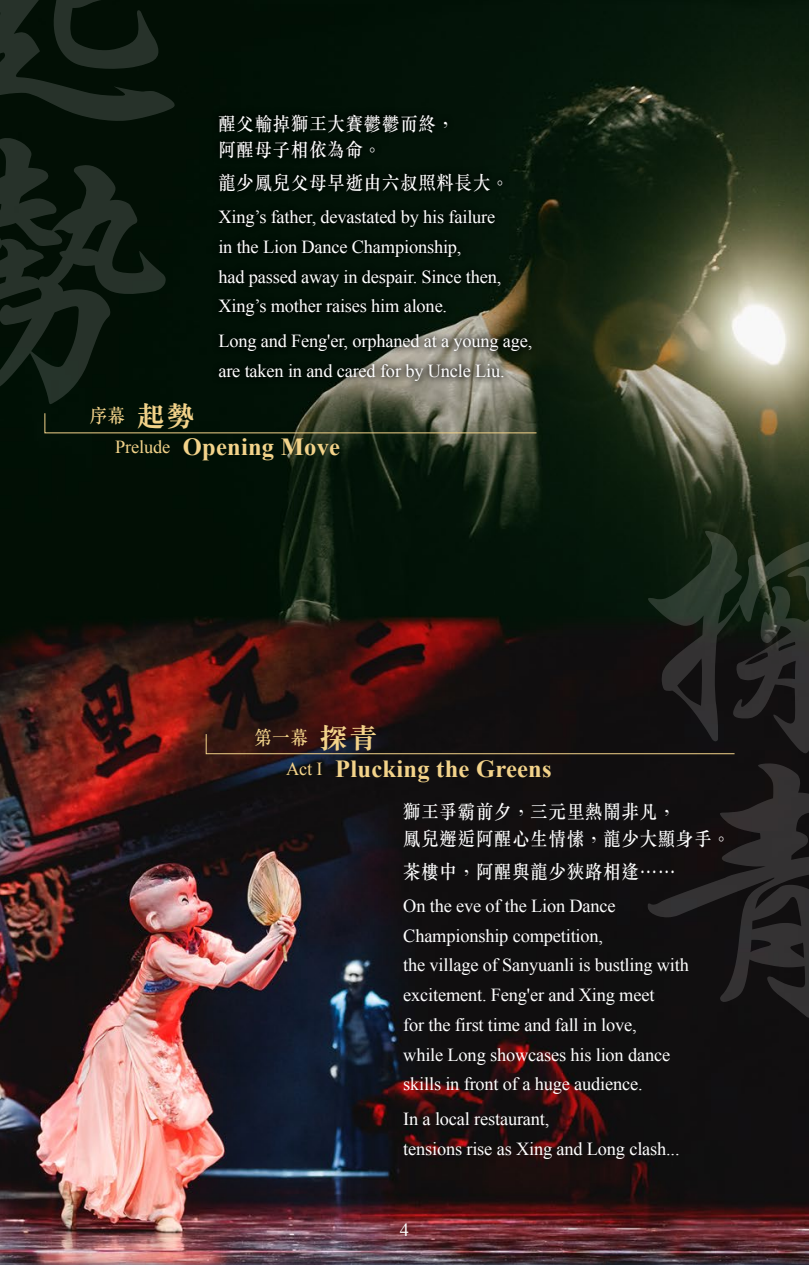
<style>
.page{position:relative;width:809px;height:1265px;background:#fff}
.page>*{position:absolute;margin:0;border:0;box-sizing:border-box;transform-origin:0 0}
.t1{font:700 24.5px "Times New Roman";letter-spacing:.01em;color:#f3d38a}
.t2{font:500 19.25px/26.2px "M Sung HK";letter-spacing:.05em;color:#fff;scale:.9 1}
.t3{font:500 19.25px "M Sung HK";color:#f3d38a;scale:.9 1}
.t4{font:18.38px/29.8px "Times New Roman";letter-spacing:-.01em;color:#fff}
.s1{font-weight:700;font-size:28.88px}
.s2{font-weight:400;font-size:18.38px}
</style>
<div class="page">
<img style="left:0;top:0;width:809px;height:1265px">
<svg style="left:0;top:0;width:175px;height:121px;background:#121e15"></svg>
<svg style="left:0;top:138px;width:166px;height:266px;background:#101d13"></svg>
<svg style="left:647px;top:763px;width:162px;height:255px;background:#1c1a1b"></svg>
<div style="left:211px;top:107px;width:327px;height:281px;background:#000;opacity:.8"></div>
<svg style="left:45px;top:413px;width:492px;height:20px;background:#2a3424"></svg>
<svg style="left:206px;top:531px;width:603px;height:223px;background:#1c1711"></svg>
<p class="t2" style="left:218px;top:109px;width:263px">醒父輸掉獅王大賽鬱鬱而終，阿醒母子相依為命。</p>
<p class="t2" style="left:218px;top:169px;width:324px">龍少鳳兒父母早逝由六叔照料長大。</p>
<p class="t4" style="left:218px;top:202px;width:284px">Xing’s father, devastated by his failure in the Lion Dance Championship,<br>had passed away in despair. Since then, Xing’s mother raises him alone.</p>
<p class="t4" style="left:218px;top:326px;width:315px">Long and Feng'er, orphaned at a young age, are taken in and cared for by Uncle Liu.</p>
<p class="t3" style="left:90px;top:403px;width:118px">序幕 <span class="s1">起勢</span></p>
<h1 class="t1" style="left:115px;top:429px;width:226px"><span class="s2">Prelude</span> Opening Move</h1>
<p class="t3" style="left:254px;top:725px;width:139px">第一幕 <span class="s1">探青</span></p>
<h1 class="t1" style="left:286px;top:751px;width:267px"><span class="s2">Act I</span> Plucking the Greens</h1>
<p class="t2" style="left:403px;top:798px;width:364px">獅王爭霸前夕，三元里熱鬧非凡，<br>鳳兒邂逅阿醒心生情愫，龍少大顯身手。</p>
<p class="t2" style="left:403px;top:858px;width:304px">茶樓中，阿醒與龍少狹路相逢……</p>
<p class="t4" style="left:403px;top:891px;width:287px">On the eve of the Lion Dance Championship competition,<br>the village of Sanyuanli is bustling with excitement. Feng'er and Xing meet<br>for the first time and fall in love,<br>while Long showcases his lion dance skills in front of a huge audience.</p>
<p class="t4" style="left:403px;top:1104px;width:278px">In a local restaurant,<br>tensions rise as Xing and Long clash...</p>
<p class="t4" style="left:400px;top:1214px;width:11px">4</p>
</div>
